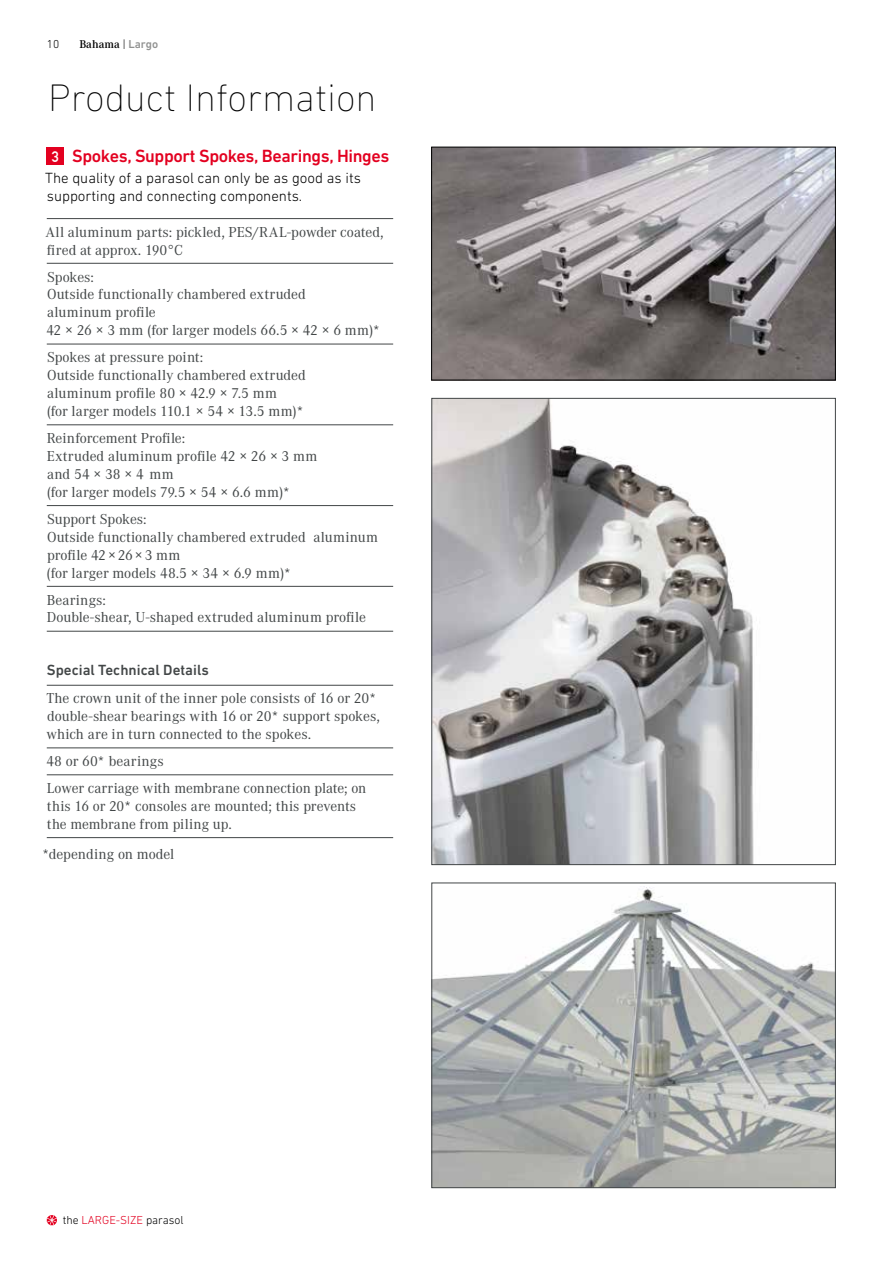
<style>
.page{position:relative;width:893px;height:1263px;background:#fff}
.page>*{position:absolute;margin:0;border:0;box-sizing:border-box;transform-origin:0 0}
.t1{font:200 39px "DIN Next LT Pro";color:#000}
.t2{font:500 18px "DIN Next LT Pro";letter-spacing:-.02em;color:#e30020}
.t3{font:15px/18px "Corporate A";color:#424647}
.t4{font:300 15px/18px "DIN Next LT Pro";color:#000}
.t5{font:500 15px "DIN Next LT Pro";color:#424647}
.t6{font:300 11.85px "DIN Next LT Pro";color:#000}
.t7{font:600 11.7px "Corporate A";color:#000}
.t8{font:300 11.7px "DIN Next LT Pro";color:#000}
.s1{font-family:"DIN Next LT Pro";font-weight:300}
.s2{font-family:"DIN Next LT Pro";font-weight:500;color:#919291}
.s3{font-family:"DIN Alternate";font-weight:700;font-size:15px;color:#fff}
.s4{color:#e30020}
</style>
<div class="page">
<hr style="left:47px;top:218px;width:346px;height:1px;background:#424647">
<hr style="left:47px;top:263px;width:346px;height:1px;background:#424647">
<hr style="left:47px;top:344px;width:346px;height:1px;background:#424647">
<hr style="left:47px;top:425px;width:346px;height:1px;background:#424647">
<hr style="left:47px;top:505px;width:346px;height:1px;background:#424647">
<hr style="left:47px;top:586px;width:346px;height:1px;background:#424647">
<hr style="left:47px;top:631px;width:346px;height:1px;background:#424647">
<hr style="left:47px;top:685px;width:346px;height:1px;background:#424647">
<hr style="left:47px;top:748px;width:346px;height:1px;background:#424647">
<hr style="left:47px;top:774px;width:346px;height:1px;background:#424647">
<hr style="left:47px;top:837px;width:346px;height:1px;background:#424647">
<div style="left:47px;top:147px;width:17px;height:17px;background:#e30020"></div>
<img style="left:434px;top:400px;width:320px;height:463px">
<img style="left:434px;top:887px;width:400px;height:299px">
<div style="left:432px;top:883px;width:404px;height:305px;border:1px solid #424647"></div>
<img style="left:433px;top:149px;width:401px;height:229px">
<div style="left:431px;top:147px;width:405px;height:233px;border:1px solid #000"></div>
<svg style="left:47px;top:1215px;width:10px;height:10px"></svg>
<p class="t8" style="left:47px;top:37px;width:14px">10</p>
<p class="t7" style="left:79px;top:37px;width:80px">Bahama <span class="s1">|</span> <span class="s2">Largo</span></p>
<h1 class="t1" style="left:48px;top:75px;width:330px">Product Information</h1>
<p class="t2" style="left:52px;top:145px;width:339px"><span class="s3">3</span> Spokes, Support Spokes, Bearings, Hinges</p>
<p class="t4" style="left:45px;top:169px;width:317px">The quality of a parasol can only be as good as its supporting and connecting components.</p>
<p class="t3" style="left:46px;top:223px;width:340px">All aluminum parts: pickled, PES/RAL-powder coated, fired at approx. 190°C</p>
<p class="t3" style="left:46px;top:268px;width:336px">Spokes:<br>Outside functionally chambered extruded<br>aluminum profile<br>42 × 26 × 3 mm (for larger models 66.5 × 42 × 6 mm)*</p>
<p class="t3" style="left:47px;top:349px;width:261px">Spokes at pressure point:<br>Outside functionally chambered extruded aluminum profile 80 × 42.9 × 7.5 mm<br>(for larger models 110.1 × 54 × 13.5 mm)*</p>
<p class="t3" style="left:47px;top:429px;width:272px">Reinforcement Profile:<br>Extruded aluminum profile 42 × 26 × 3 mm and 54 × 38 × 4 mm<br>(for larger models 79.5 × 54 × 6.6 mm)*</p>
<p class="t3" style="left:47px;top:510px;width:333px">Support Spokes:<br>Outside functionally chambered extruded aluminum profile 42×26×3 mm<br>(for larger models 48.5 × 34 × 6.9 mm)*</p>
<p class="t3" style="left:47px;top:591px;width:321px">Bearings:<br>Double-shear, U-shaped extruded aluminum profile</p>
<p class="t5" style="left:47px;top:661px;width:163px">Special Technical Details</p>
<p class="t3" style="left:46px;top:690px;width:335px">The crown unit of the inner pole consists of 16 or 20* double-shear bearings with 16 or 20* support spokes, which are in turn connected to the spokes.</p>
<p class="t3" style="left:46px;top:748px;width:321px;line-height:27px">48 or 60* bearings<br>Lower carriage with membrane connection plate; on</p>
<p class="t3" style="left:47px;top:797px;width:311px">this 16 or 20* consoles are mounted; this prevents the membrane from piling up.</p>
<p class="t3" style="left:42px;top:845px;width:134px">*depending on model</p>
<p class="t6" style="left:63px;top:1213px;width:122px">the <span class="s4">LARGE-SIZE</span> parasol</p>
</div>
